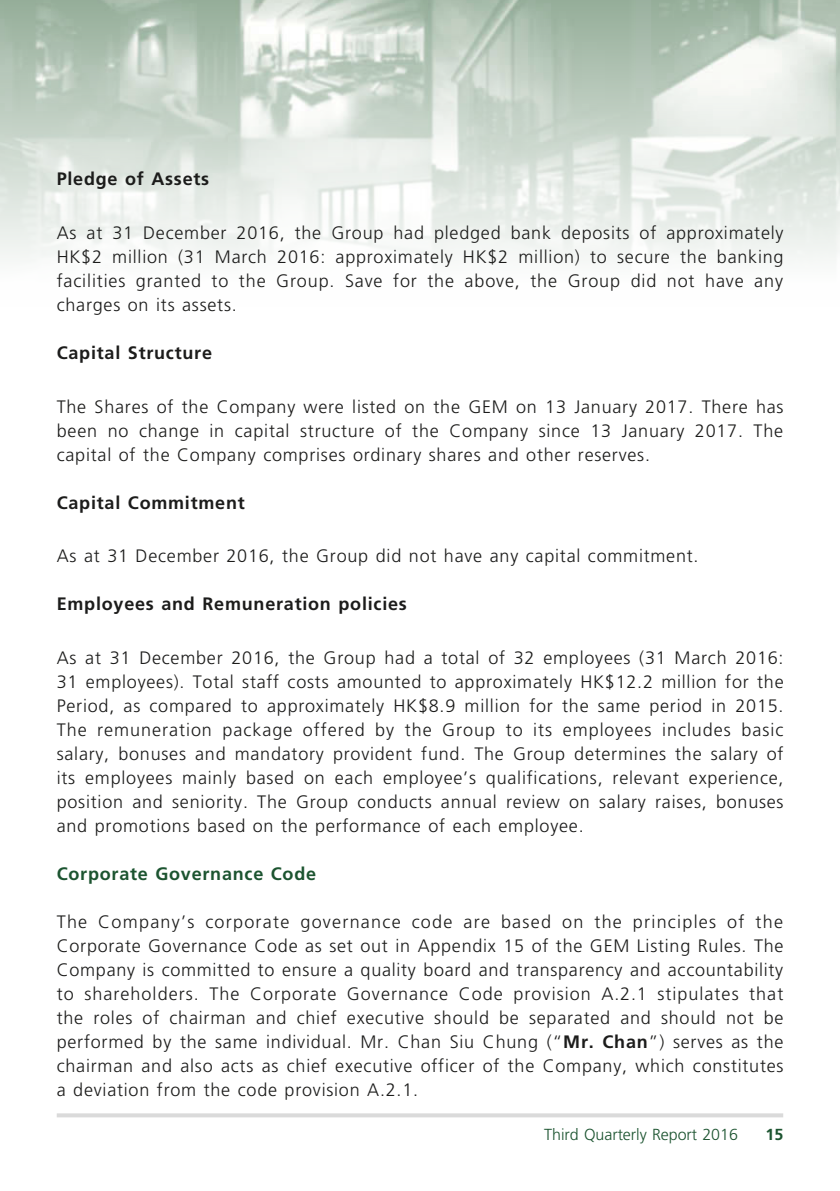
<style>
.page{position:relative;width:840px;height:1191px;background:#fff}
.page>*{position:absolute;margin:0;border:0;box-sizing:border-box;transform-origin:0 0}
.t1{font:300 18px/24px "Frutiger LT Std";letter-spacing:.04em;color:#1c1c1b;text-align:justify}
.t2{font:700 18px "Frutiger LT Std";letter-spacing:.04em;color:#1c1c1b}
.t3{font:700 18px "Frutiger LT Std";letter-spacing:.04em;color:#1c5430}
.t4{font:300 16px "Frutiger LT Std";letter-spacing:-.005em;color:#1c5430}
.t5{font:700 16px "Frutiger LT Std";color:#1c5430}
.s1{font-weight:700}
</style>
<div class="page">
<img style="left:0;top:0;width:839px;height:260px">
<svg style="left:57px;top:1113px;width:725px;height:4px;background:#ddd"></svg>
<p class="t2" style="left:57px;top:168px;width:154px">Pledge of Assets</p>
<p class="t1" style="left:57px;top:221px;width:728px">As at 31 December 2016, the Group had pledged bank deposits of approximately HK$2 million (31 March 2016: approximately HK$2 million) to secure the banking facilities granted to the Group. Save for the above, the Group did not have any charges on its assets.</p>
<p class="t2" style="left:57px;top:342px;width:157px">Capital Structure</p>
<p class="t1" style="left:57px;top:394px;width:728px">The Shares of the Company were listed on the GEM on 13 January 2017. There has been no change in capital structure of the Company since 13 January 2017. The capital of the Company comprises ordinary shares and other reserves.</p>
<p class="t2" style="left:57px;top:492px;width:189px">Capital Commitment</p>
<p class="t1" style="left:57px;top:544px;width:643px">As at 31 December 2016, the Group did not have any capital commitment.</p>
<p class="t2" style="left:57px;top:593px;width:351px">Employees and Remuneration policies</p>
<p class="t1" style="left:57px;top:646px;width:728px">As at 31 December 2016, the Group had a total of 32 employees (31 March 2016:<br>31 employees). Total staff costs amounted to approximately HK$12.2 million for the Period, as compared to approximately HK$8.9 million for the same period in 2015.<br>The remuneration package offered by the Group to its employees includes basic salary, bonuses and mandatory provident fund. The Group determines the salary of its employees mainly based on each employee’s qualifications, relevant experience, position and seniority. The Group conducts annual review on salary raises, bonuses and promotions based on the performance of each employee.</p>
<p class="t3" style="left:57px;top:863px;width:261px">Corporate Governance Code</p>
<p class="t1" style="left:57px;top:910px;width:728px">The Company’s corporate governance code are based on the principles of the Corporate Governance Code as set out in Appendix 15 of the GEM Listing Rules. The Company is committed to ensure a quality board and transparency and accountability to shareholders. The Corporate Governance Code provision A.2.1 stipulates that the roles of chairman and chief executive should be separated and should not be performed by the same individual. Mr. Chan Siu Chung (“<span class="s1">Mr. Chan</span>”) serves as the chairman and also acts as chief executive officer of the Company, which constitutes a deviation from the code provision A.2.1.</p>
<p class="t4" style="left:544px;top:1125px;width:195px">Third Quarterly Report 2016</p>
<p class="t5" style="left:765px;top:1124px;width:19px">15</p>
</div>
